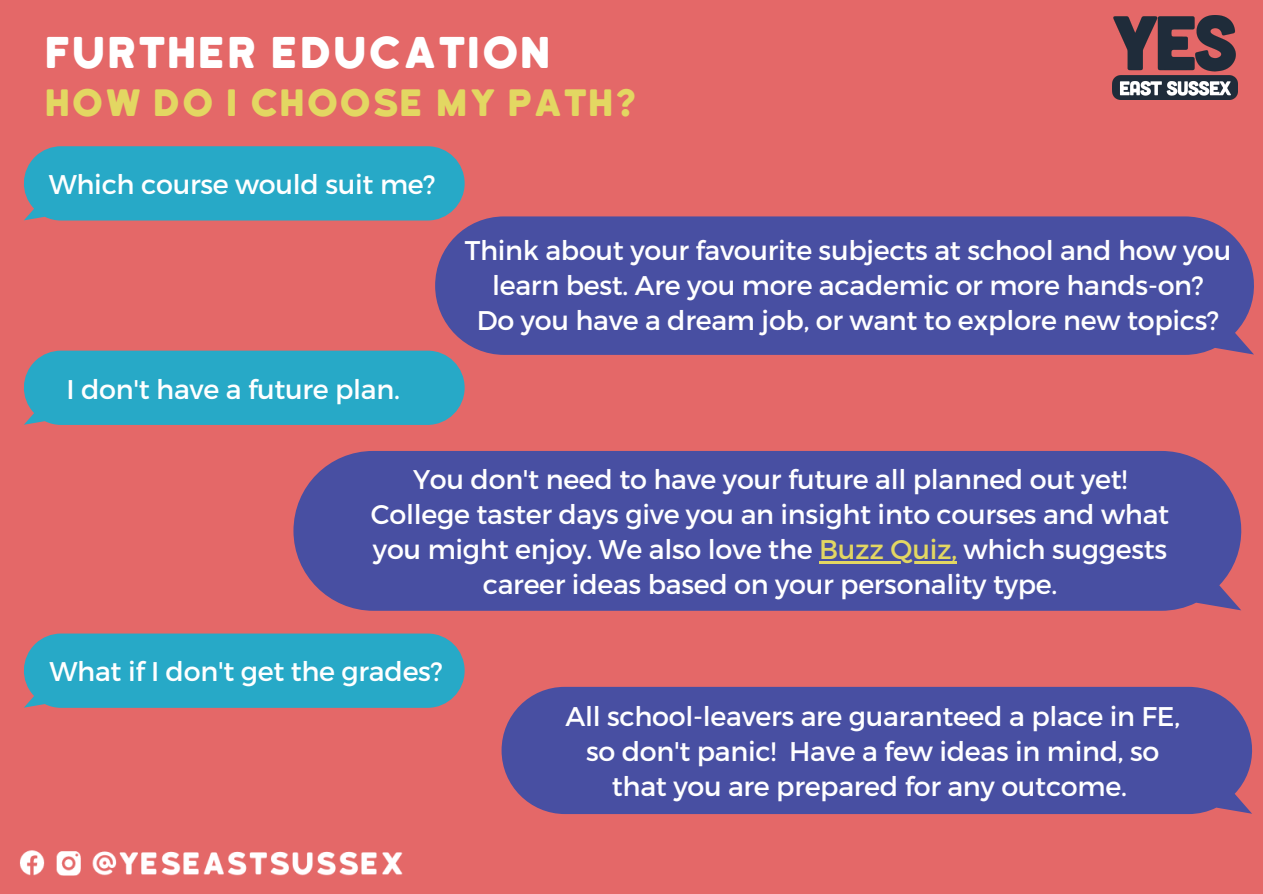
<style>
.page{position:relative;width:1263px;height:894px;background:#fff}
.page>*{position:absolute;margin:0;border:0;box-sizing:border-box;transform-origin:0 0}
.t1{font:42px "Katahdin Round";color:#fff}
.t2{font:36px "Katahdin Round";color:#e3d762}
.t3{font:27px/34.8px "Montserrat";letter-spacing:-.01em;color:#fff;text-align:center}
.s1{color:#e3d762}
</style>
<div class="page">
<div style="left:0;top:0;width:1263px;height:893px;background:#e46868"></div>
<img style="left:1113px;top:16px;width:125px;height:84px">
<img style="left:20px;top:850px;width:383px;height:26px">
<div style="left:23px;top:146px;width:442px;height:74px;background:#27a9c7"></div>
<div style="left:435px;top:216px;width:819px;height:139px;background:#484fa2"></div>
<div style="left:23px;top:350px;width:442px;height:75px;background:#27a9c7"></div>
<div style="left:502px;top:686px;width:751px;height:127px;background:#484fa2"></div>
<div style="left:23px;top:633px;width:442px;height:74px;background:#27a9c7"></div>
<div style="left:293px;top:451px;width:949px;height:159px;background:#484fa2"></div>
<hr style="left:819px;top:561px;width:138px;height:2px;background:#e3d762">
<p class="t1" style="left:45px;top:28px;width:509px">FURTHER EDUCATION</p>
<p class="t2" style="left:45px;top:82px;width:593px">HOW DO I CHOOSE MY PATH?</p>
<p class="t3" style="left:49px;top:166px;width:388px">Which course would suit me?</p>
<p class="t3" style="left:67px;top:370px;width:335px">I don't have a future plan.</p>
<p class="t3" style="left:465px;top:232px;width:768px">Think about your favourite subjects at school and how you learn best. Are you more academic or more hands-on?</p>
<p class="t3" style="left:477px;top:301px;width:744px">Do you have a dream job, or want to explore new topics?</p>
<p class="t3" style="left:371px;top:461px;width:800px">You don't need to have your future all planned out yet!<br>College taster days give you an insight into courses and what you might enjoy. We also love the <span class="s1">Buzz Quiz,</span> which suggests career ideas based on your personality type.</p>
<p class="t3" style="left:50px;top:653px;width:395px">What if I don't get the grades?</p>
<p class="t3" style="left:565px;top:697px;width:616px">All school-leavers are guaranteed a place in FE, so don't panic! Have a few ideas in mind, so that you are prepared for any outcome.</p>
</div>
